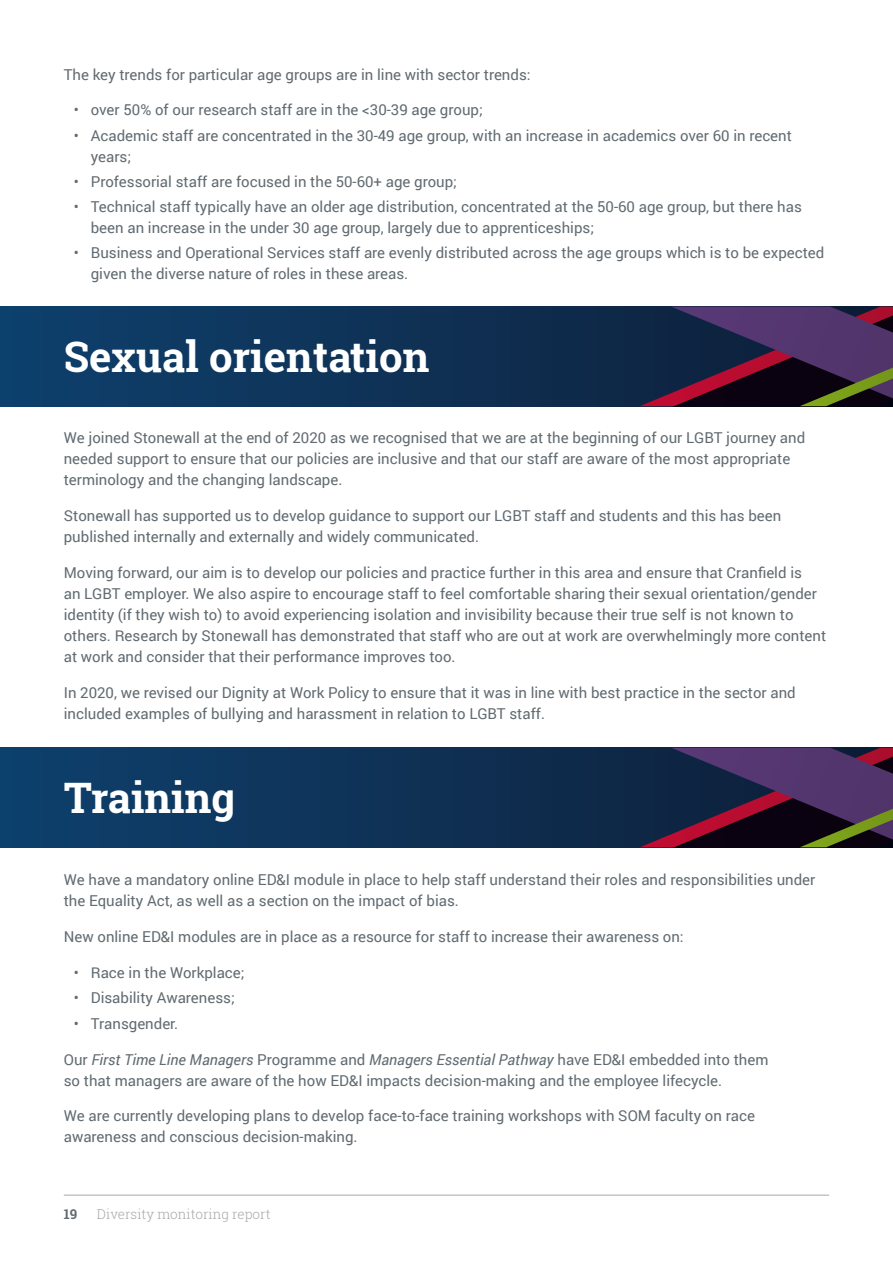
<style>
.page{position:relative;width:893px;height:1263px;background:#fff}
.page>*{position:absolute;margin:0;border:0;box-sizing:border-box;transform-origin:0 0}
.t1{font:700 42px "Roboto Slab";color:#fff}
.t2{font:15px/21px "Roboto";color:#616b71}
.t3{font:300 13.5px "Roboto Slab";color:#a7a8a9}
.t4{font:700 13.5px "Roboto Slab";color:#616b71}
.s1{font-style:italic}
</style>
<div class="page">
<hr style="left:64px;top:1195px;width:765px;height:1px;background:#a7a8a9">
<div style="left:0;top:748px;width:893px;height:99px;background:linear-gradient(to bottom,#0e375f,#0e375f)"></div>
<svg style="left:471px;top:748px;width:422px;height:99px;background:#272747"></svg>
<div style="left:0;top:307px;width:893px;height:99px;background:linear-gradient(to bottom,#0e375f,#0e375f)"></div>
<svg style="left:471px;top:307px;width:422px;height:99px;background:#272747"></svg>
<p class="t2" style="left:64px;top:63px;width:468px">The key trends for particular age groups are in line with sector trends:</p>
<p class="t2" style="left:74px;top:99px;width:411px">• over 50% of our research staff are in the &lt;30-39 age group;</p>
<p class="t2" style="left:91px;top:124px;width:703px;text-indent:-17px">• Academic staff are concentrated in the 30-49 age group, with an increase in academics over 60 in recent years;</p>
<p class="t2" style="left:74px;top:170px;width:385px">• Professorial staff are focused in the 50-60+ age group;</p>
<p class="t2" style="left:91px;top:196px;width:713px;text-indent:-17px">• Technical staff typically have an older age distribution, concentrated at the 50-60 age group, but there has been an increase in the under 30 age group, largely due to apprenticeships;</p>
<p class="t2" style="left:91px;top:242px;width:735px;text-indent:-17px">• Business and Operational Services staff are evenly distributed across the age groups which is to be expected given the diverse nature of roles in these areas.</p>
<h1 class="t1" style="left:64px;top:327px;width:367px">Sexual orientation</h1>
<p class="t2" style="left:64px;top:427px;width:743px">We joined Stonewall at the end of 2020 as we recognised that we are at the beginning of our LGBT journey and needed support to ensure that our policies are inclusive and that our staff are aware of the most appropriate terminology and the changing landscape.</p>
<p class="t2" style="left:64px;top:505px;width:719px">Stonewall has supported us to develop guidance to support our LGBT staff and students and this has been published internally and externally and widely communicated.</p>
<p class="t2" style="left:64px;top:562px;width:764px">Moving forward, our aim is to develop our policies and practice further in this area and ensure that Cranfield is<br>an LGBT employer. We also aspire to encourage staff to feel comfortable sharing their sexual orientation/gender identity (if they wish to) to avoid experiencing isolation and invisibility because their true self is not known to others. Research by Stonewall has demonstrated that staff who are out at work are overwhelmingly more content at work and consider that their performance improves too.</p>
<p class="t2" style="left:64px;top:681px;width:733px">In 2020, we revised our Dignity at Work Policy to ensure that it was in line with best practice in the sector and included examples of bullying and harassment in relation to LGBT staff.</p>
<h1 class="t1" style="left:64px;top:769px;width:173px">Training</h1>
<p class="t2" style="left:64px;top:869px;width:753px">We have a mandatory online ED&amp;I module in place to help staff understand their roles and responsibilities under the Equality Act, as well as a section on the impact of bias.</p>
<p class="t2" style="left:64px;top:926px;width:621px">New online ED&amp;I modules are in place as a resource for staff to increase their awareness on:</p>
<p class="t2" style="left:74px;top:962px;width:172px">• Race in the Workplace;</p>
<p class="t2" style="left:74px;top:987px;width:163px">• Disability Awareness;</p>
<p class="t2" style="left:74px;top:1012px;width:106px">• Transgender.</p>
<p class="t2" style="left:64px;top:1048px;width:706px">Our <span class="s1">First Time Line Managers</span> Programme and <span class="s1">Managers Essential Pathway</span> have ED&amp;I embedded into them so that managers are aware of the how ED&amp;I impacts decision-making and the employee lifecycle.</p>
<p class="t2" style="left:64px;top:1105px;width:693px">We are currently developing plans to develop face-to-face training workshops with SOM faculty on race awareness and conscious decision-making.</p>
<p class="t4" style="left:64px;top:1204px;width:15px">19</p>
<p class="t3" style="left:97px;top:1204px;width:175px">Diversity monitoring report</p>
</div>
